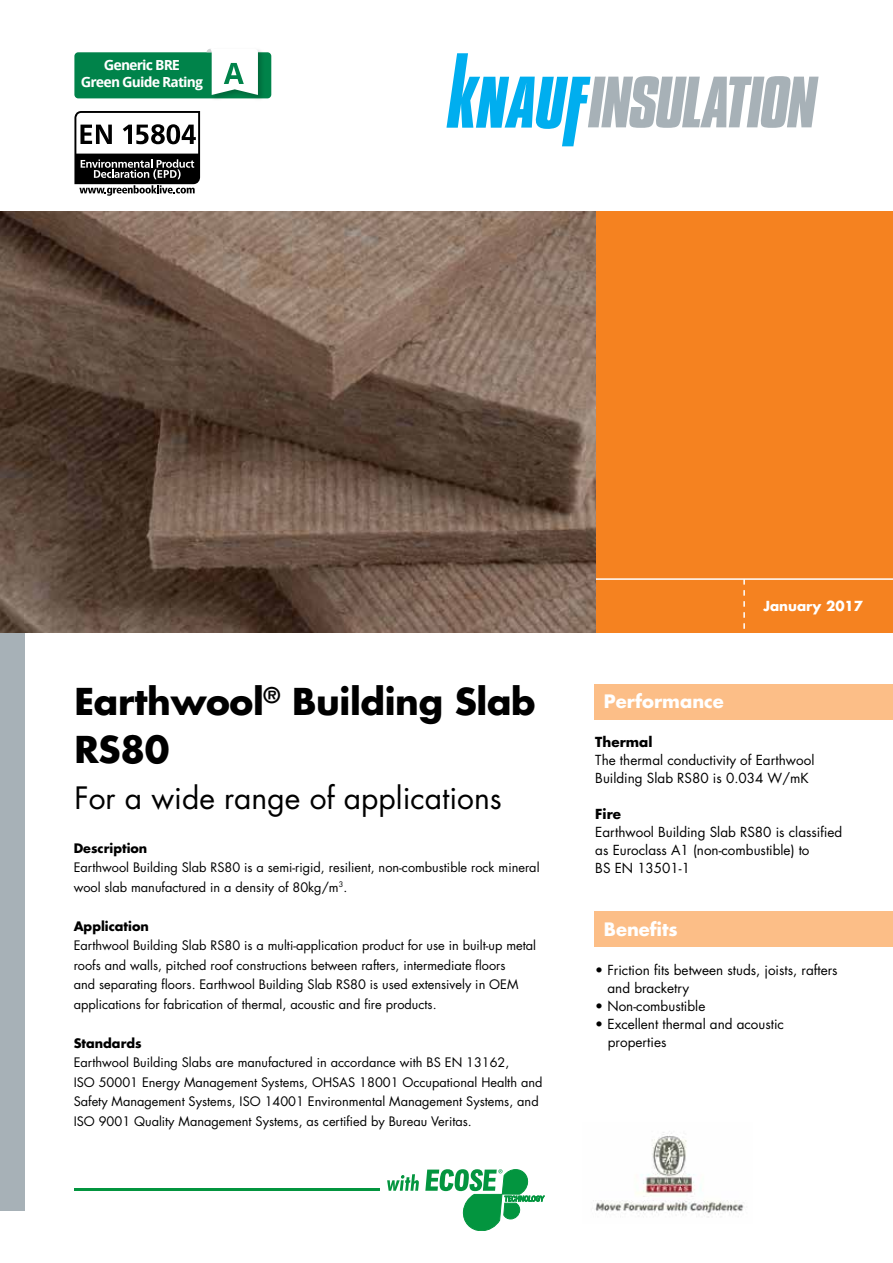
<style>
.page{position:relative;width:893px;height:1263px;background:#fff}
.page>*{position:absolute;margin:0;border:0;box-sizing:border-box;transform-origin:0 0}
.t1{font:700 36px/48px "Futura Std";letter-spacing:-.01em;color:#000}
.t2{font:30px "Futura Std";color:#000}
.t3{font:700 18px "Futura Std";color:#fff}
.t4{font:700 13.95px/16.6px "Droid Sans";letter-spacing:-.06em;color:#fff;text-align:center;scale:1.05 1}
.t5{font:13.5px/18px "Futura Std";color:#000}
.t6{font:700 13.5px "Futura Std";color:#fff}
.t7{font:700 13.5px "Futura Std";color:#000}
.t8{font:12.75px/19.5px "Futura Std";color:#000}
.t9{font:700 12.75px "Futura Std";color:#000}
</style>
<div class="page">
<div style="left:595px;top:211px;width:298px;height:421px;background:#f58220"></div>
<svg style="left:446px;top:53px;width:373px;height:93px"></svg>
<div style="left:0;top:612px;width:25px;height:598px;background:#a7b1b7"></div>
<hr style="left:595px;top:578px;width:298px;height:2px;background:#fff">
<svg style="left:743px;top:579px;width:2px;height:54px"></svg>
<div style="left:594px;top:685px;width:299px;height:35px;background:#fcbe87"></div>
<div style="left:594px;top:912px;width:299px;height:35px;background:#fcbe87"></div>
<img style="left:0;top:211px;width:595px;height:421px">
<svg style="left:387px;top:1174px;width:32px;height:17px"></svg>
<hr style="left:74px;top:1188px;width:305px;height:3px;background:#03953f">
<svg style="left:425px;top:1169px;width:119px;height:62px"></svg>
<img style="left:593px;top:1131px;width:151px;height:86px">
<div style="left:74px;top:52px;width:197px;height:46px;background:#00834a;border-radius:4px"></div>
<img style="left:207px;top:50px;width:59px;height:49px">
<svg style="left:207px;top:49px;width:51px;height:46px"></svg>
<svg style="left:74px;top:111px;width:126px;height:85px"></svg>
<p class="t4" style="left:81px;top:57px;width:118px">Generic BRE<br>Green Guide Rating</p>
<h1 class="t1" style="left:74px;top:677px;width:463px">Earthwool<sup>®</sup> Building Slab<br>RS80</h1>
<h2 class="t2" style="left:74px;top:779px;width:429px">For a wide range of applications</h2>
<p class="t9" style="left:74px;top:839px;width:75px">Description</p>
<p class="t8" style="left:74px;top:858px;width:467px">Earthwool Building Slab RS80 is a semi-rigid, resilient, non-combustible rock mineral wool slab manufactured in a density of 80kg/m<sup>3</sup>.</p>
<p class="t9" style="left:74px;top:917px;width:77px">Application</p>
<p class="t8" style="left:74px;top:936px;width:464px">Earthwool Building Slab RS80 is a multi-application product for use in built-up metal roofs and walls, pitched roof constructions between rafters, intermediate floors<br>and separating floors. Earthwool Building Slab RS80 is used extensively in OEM applications for fabrication of thermal, acoustic and fire products.</p>
<p class="t9" style="left:74px;top:1034px;width:69px">Standards</p>
<p class="t8" style="left:74px;top:1053px;width:470px">Earthwool Building Slabs are manufactured in accordance with BS EN 13162,<br>ISO 50001 Energy Management Systems, OHSAS 18001 Occupational Health and Safety Management Systems, ISO 14001 Environmental Management Systems, and ISO 9001 Quality Management Systems, as certified by Bureau Veritas.</p>
<h3 class="t3" style="left:604px;top:690px;width:122px">Performance</h3>
<p class="t6" style="left:763px;top:597px;width:101px">January 2017</p>
<p class="t7" style="left:595px;top:733px;width:59px">Thermal</p>
<p class="t5" style="left:595px;top:751px;width:221px">The thermal conductivity of Earthwool<br>Building Slab RS80 is 0.034 W/mK</p>
<p class="t7" style="left:595px;top:805px;width:27px">Fire</p>
<p class="t5" style="left:595px;top:823px;width:248px">Earthwool Building Slab RS80 is classified as Euroclass A1 (non-combustible) to<br>BS EN 13501-1</p>
<h3 class="t3" style="left:604px;top:917px;width:75px">Benefits</h3>
<p class="t5" style="left:607px;top:961px;width:232px;text-indent:-12px">• Friction fits between studs, joists, rafters and bracketry</p>
<p class="t5" style="left:595px;top:997px;width:112px">• Non-combustible</p>
<p class="t5" style="left:608px;top:1015px;width:178px;text-indent:-12px">• Excellent thermal and acoustic properties</p>
</div>
